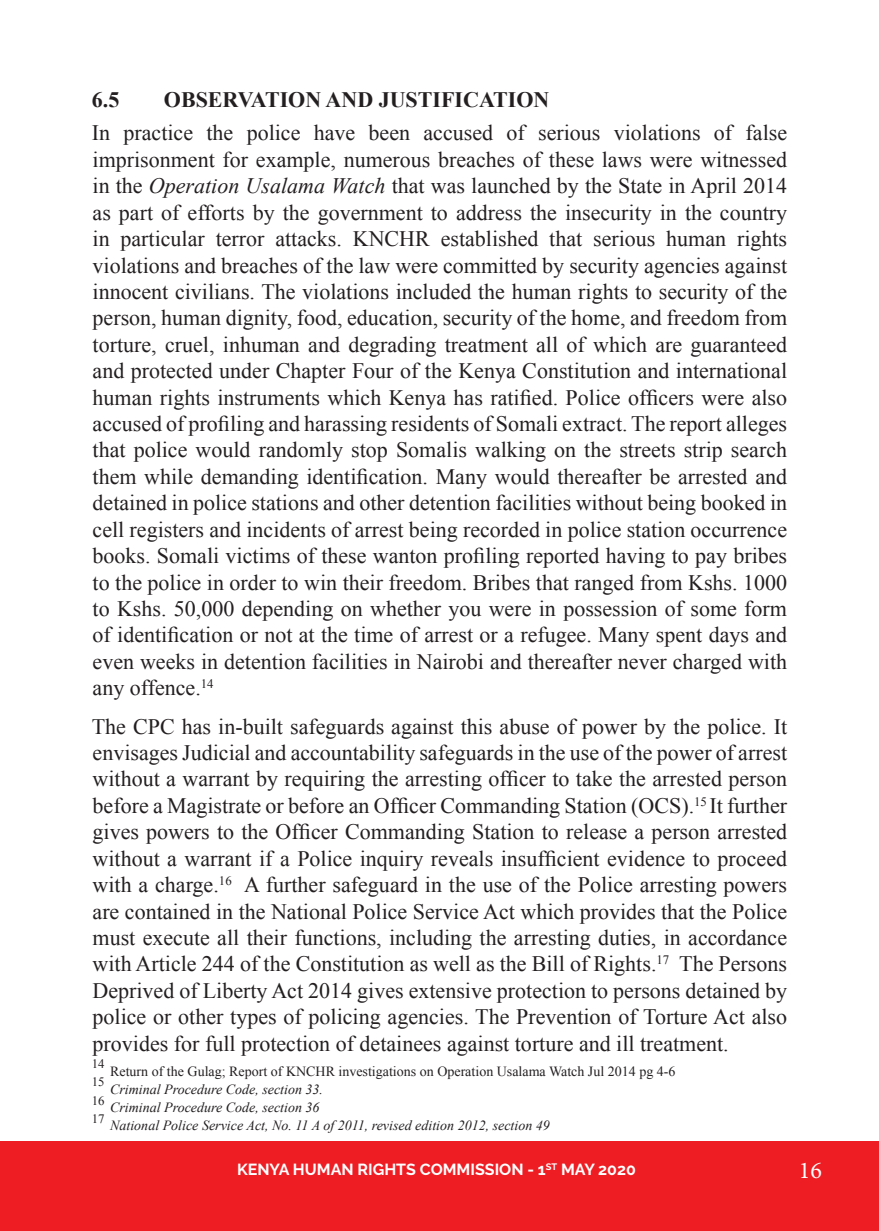
<style>
.page{position:relative;width:879px;height:1231px;background:#fff}
.page>*{position:absolute;margin:0;border:0;box-sizing:border-box;transform-origin:0 0}
.t1{font:24px "Minion Pro";color:#fff}
.t2{font:22px/26.4px "Times New Roman";color:#231f20;text-align:justify}
.t3{font:700 22px "Times New Roman";color:#231f20}
.t4{font:700 16px "Raleway";color:#fff}
.t5{font:italic 14px "Times New Roman";color:#231f20}
.t6{font:14px "Times New Roman";color:#231f20}
.t7{font:12.8px "Times New Roman";color:#231f20}
.s1{font-style:italic}
</style>
<div class="page">
<div style="left:0;top:1141px;width:879px;height:89px;background:#ee1d23"></div>
<p class="t3" style="left:92px;top:84px;width:29px">6.5</p>
<p class="t3" style="left:164px;top:84px;width:387px">OBSERVATION AND JUSTIFICATION</p>
<p class="t2" style="left:92px;top:119px;width:697px">In practice the police have been accused of serious violations of false imprisonment for example, numerous breaches of these laws were witnessed in the <span class="s1">Operation Usalama Watch</span> that was launched by the State in April 2014 as part of efforts by the government to address the insecurity in the country in particular terror attacks. KNCHR established that serious human rights violations and breaches of the law were committed by security agencies against innocent civilians. The violations included the human rights to security of the person, human dignity, food, education, security of the home, and freedom from torture, cruel, inhuman and degrading treatment all of which are guaranteed and protected under Chapter Four of the Kenya Constitution and international human rights instruments which Kenya has ratified. Police officers were also accused of profiling and harassing residents of Somali extract. The report alleges that police would randomly stop Somalis walking on the streets strip search them while demanding identification. Many would thereafter be arrested and detained in police stations and other detention facilities without being booked in cell registers and incidents of arrest being recorded in police station occurrence books. Somali victims of these wanton profiling reported having to pay bribes to the police in order to win their freedom. Bribes that ranged from Kshs. 1000 to Kshs. 50,000 depending on whether you were in possession of some form of identification or not at the time of arrest or a refugee. Many spent days and even weeks in detention facilities in Nairobi and thereafter never charged with any offence.<sup>14</sup></p>
<p class="t2" style="left:92px;top:712px;width:697px">The CPC has in-built safeguards against this abuse of power by the police. It envisages Judicial and accountability safeguards in the use of the power of arrest without a warrant by requiring the arresting officer to take the arrested person before a Magistrate or before an Officer Commanding Station (OCS).<sup>15</sup> It further gives powers to the Officer Commanding Station to release a person arrested without a warrant if a Police inquiry reveals insufficient evidence to proceed with a charge.<sup>16</sup> A further safeguard in the use of the Police arresting powers are contained in the National Police Service Act which provides that the Police must execute all their functions, including the arresting duties, in accordance with Article 244 of the Constitution as well as the Bill of Rights.<sup>17</sup> The Persons Deprived of Liberty Act 2014 gives extensive protection to persons detained by police or other types of policing agencies. The Prevention of Torture Act also provides for full protection of detainees against torture and ill treatment.</p>
<p class="t7" style="left:92px;top:1055px;width:14px">14</p>
<p class="t6" style="left:110px;top:1061px;width:567px">Return of the Gulag; Report of KNCHR investigations on Operation Usalama Watch Jul 2014 pg 4-6</p>
<p class="t7" style="left:92px;top:1073px;width:14px">15</p>
<p class="t5" style="left:110px;top:1079px;width:214px">Criminal Procedure Code, section 33.</p>
<p class="t7" style="left:92px;top:1091px;width:14px">16</p>
<p class="t5" style="left:110px;top:1097px;width:211px">Criminal Procedure Code, section 36</p>
<p class="t7" style="left:92px;top:1109px;width:14px">17</p>
<p class="t5" style="left:110px;top:1115px;width:441px">National Police Service Act, No. 11 A of 2011, revised edition 2012, section 49</p>
<p class="t4" style="left:237px;top:1160px;width:400px">KENYA HUMAN RIGHTS COMMISSION - 1<sup>ST</sup> MAY 2020</p>
<p class="t1" style="left:799px;top:1153px;width:25px">16</p>
</div>
